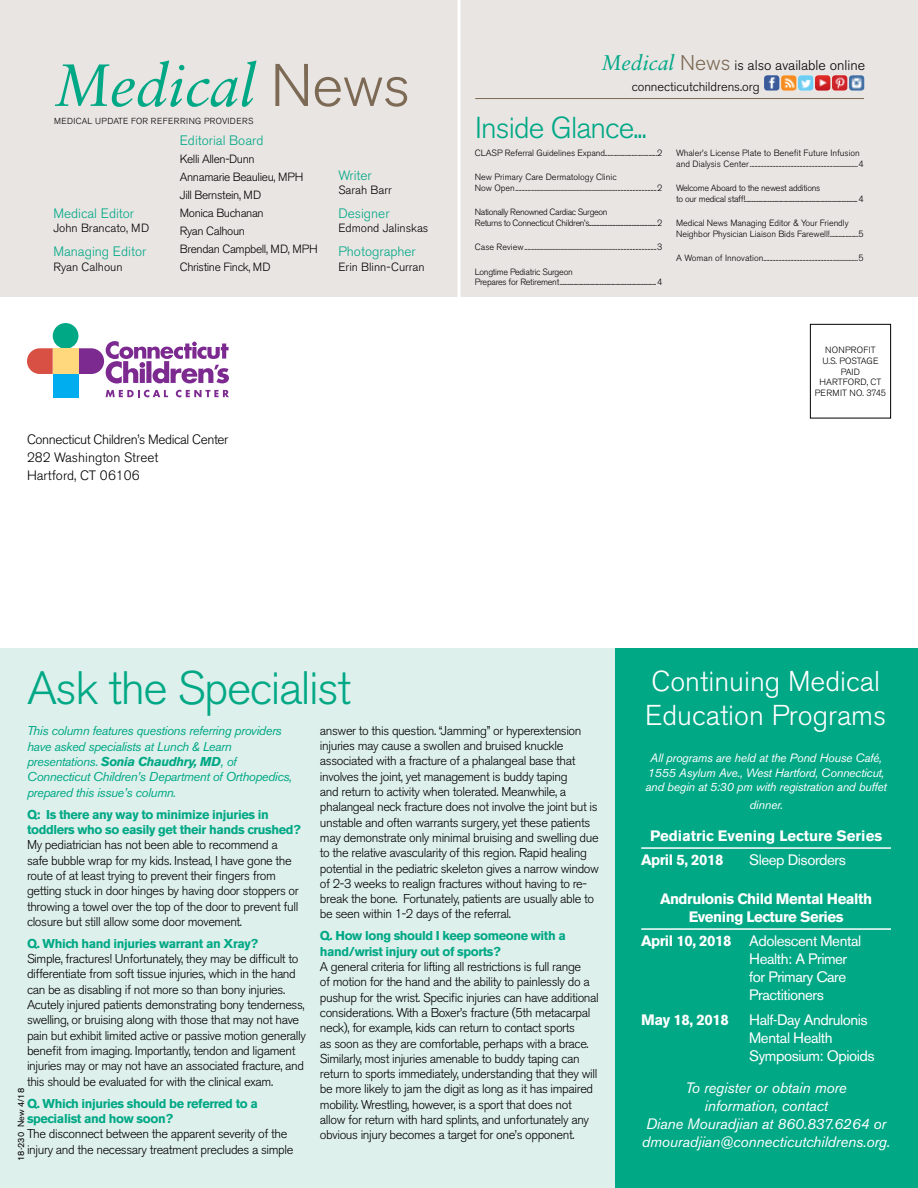
<style>
.page{position:relative;width:918px;height:1188px;background:#fff}
.page>*{position:absolute;margin:0;border:0;box-sizing:border-box;transform-origin:0 0}
.t1{font:italic 59.55px "Sabon";letter-spacing:-.01em;color:#00a886}
.t2{font:300 46.5px "Akzidenz Grotesk BE";letter-spacing:-.03em;color:#00a886}
.t3{font:300 30px "Akzidenz Grotesk BE";letter-spacing:-.03em;color:#00a886}
.t4{font:300 28.5px/34.2px "Akzidenz Grotesk BE";color:#fff}
.t5{font:15px/18px "Akzidenz Grotesk BE";letter-spacing:-.03em;color:#fff}
.t6{font:italic 15px/18px "Akzidenz Grotesk BE";letter-spacing:-.01em;color:#fff;text-align:center}
.t7{font:700 15px/18px "Akzidenz Grotesk BE";letter-spacing:-.03em;color:#fff;text-align:center}
.t8{font:700 15px/24.8px "Akzidenz Grotesk BE";color:#fff}
.t9{font:300 14.1px "Akzidenz Grotesk BE";color:#000}
.t10{font:300 13.5px/18px "Akzidenz Grotesk BE";letter-spacing:-.03em;color:#000}
.t11{font:300 13.5px "Akzidenz Grotesk BE";color:#00a886}
.t12{font:300 12.75px/15.3px "Akzidenz Grotesk BE";letter-spacing:-.03em;color:#000}
.t13{font:700 12.75px/15.3px "Akzidenz Grotesk BE";letter-spacing:-.03em;color:#00a886}
.t14{font:italic 12.75px/15.3px "Akzidenz Grotesk BE";letter-spacing:-.03em;color:#00a886}
.t15{font:300 12.75px "Akzidenz Grotesk BE";letter-spacing:-.005em;color:#000}
.t16{font:italic 12px/14.4px "Akzidenz Grotesk BE";letter-spacing:-.02em;color:#fff;text-align:center}
.t17{font:300 11.85px/18px "Akzidenz Grotesk BE";letter-spacing:-.03em;color:#000}
.t18{font:300 11.85px "Akzidenz Grotesk BE";color:#000}
.t19{font:300 9px/10.8px "Akzidenz Grotesk BE";letter-spacing:-.01em;color:#000}
.t20{font:300 9px/10.8px "Akzidenz Grotesk BE";letter-spacing:-.03em;color:#000}
.t21{font:300 9px/10.8px "Akzidenz Grotesk BE";letter-spacing:-.04em;color:#000}
.t22{font:9px "Akzidenz Grotesk BE";color:#000}
.t23{font:300 8.7px "Akzidenz Grotesk BE";letter-spacing:.04em;color:#000}
.s1{font-family:"Akzidenz Grotesk BE";font-weight:300;font-style:normal;color:#7c6a55}
.s2{font-family:"Sabon";font-weight:400;font-style:italic;font-size:21.15px;color:#00a886}
.s3{font-size:21.15px;color:#7c6a55}
.s4{font-weight:700}
</style>
<div class="page">
<div style="left:0;top:648px;width:663px;height:540px;background:#def0eb"></div>
<div style="left:0;top:0;width:918px;height:296px;background:#e9e5e3"></div>
<div style="left:810px;top:324px;width:81px;height:94px;border:1px solid #000"></div>
<hr style="left:475px;top:98px;width:389px;height:1px;background:#7c6a55">
<div style="left:616px;top:648px;width:302px;height:540px;background:#00a886"></div>
<div style="left:53px;top:374px;width:25px;height:23px;background:#00aeef"></div>
<svg style="left:27px;top:323px;width:202px;height:61px"></svg>
<svg style="left:106px;top:390px;width:62px;height:7px"></svg>
<svg style="left:176px;top:390px;width:53px;height:7px"></svg>
<img style="left:764px;top:75px;width:15px;height:16px">
<img style="left:781px;top:75px;width:15px;height:16px">
<img style="left:798px;top:75px;width:15px;height:16px">
<img style="left:815px;top:75px;width:15px;height:16px">
<img style="left:832px;top:75px;width:15px;height:16px">
<img style="left:849px;top:75px;width:15px;height:16px">
<hr style="left:458px;top:0;width:2px;height:302px;background:#fff">
<hr style="left:641px;top:847px;width:250px;height:2px;background:#fff">
<hr style="left:641px;top:928px;width:250px;height:2px;background:#fff">
<h1 class="t1" style="left:54px;top:51px;width:358px">Medical <span class="s1">News</span></h1>
<p class="t23" style="left:54px;top:116px;width:201px">MEDICAL UPDATE FOR REFERRING PROVIDERS</p>
<p class="t11" style="left:53px;top:206px;width:82px">Medical Editor</p>
<p class="t18" style="left:53px;top:222px;width:97px">John Brancato, MD</p>
<p class="t11" style="left:53px;top:244px;width:94px">Managing Editor</p>
<p class="t18" style="left:53px;top:260px;width:71px">Ryan Calhoun</p>
<p class="t11" style="left:180px;top:132px;width:85px">Editorial Board</p>
<p class="t17" style="left:180px;top:150px;width:140px">Kelli Allen-Dunn<br>Annamarie Beaulieu, MPH<br>Jill Bernstein, MD<br>Monica Buchanan<br>Ryan Calhoun<br>Brendan Campbell, MD, MPH<br>Christine Finck, MD</p>
<p class="t11" style="left:338px;top:168px;width:35px">Writer</p>
<p class="t18" style="left:338px;top:184px;width:55px">Sarah Barr</p>
<p class="t11" style="left:338px;top:206px;width:53px">Designer</p>
<p class="t18" style="left:338px;top:222px;width:91px">Edmond Jalinskas</p>
<p class="t11" style="left:338px;top:244px;width:79px">Photographer</p>
<p class="t18" style="left:338px;top:260px;width:88px">Erin Blinn-Curran</p>
<p class="t10" style="left:27px;top:431px;width:203px">Connecticut Children’s Medical Center<br>282 Washington Street<br>Hartford, CT 06106</p>
<p class="t9" style="left:602px;top:57px;width:265px"><span class="s2">Medical</span> <span class="s3">News</span> is also available online</p>
<p class="t15" style="left:632px;top:79px;width:129px">connecticutchildrens.org</p>
<h3 class="t3" style="left:475px;top:111px;width:173px">Inside Glance...</h3>
<p class="t19" style="left:475px;top:147px;width:189px">CLASP Referral Guidelines Expand.....................................2</p>
<p class="t19" style="left:475px;top:172px;width:189px">New Primary Care Dermatology Clinic<br>Now Open..............................................................................................2</p>
<p class="t21" style="left:475px;top:207px;width:189px">Nationally Renowned Cardiac Surgeon<br>Returns to Connecticut Children’s...........................................................2</p>
<p class="t19" style="left:475px;top:242px;width:189px">Case Review........................................................................................3</p>
<p class="t20" style="left:475px;top:266px;width:189px">Longtime Pediatric Surgeon<br>Prepares for Retirement..............................................................................4</p>
<p class="t19" style="left:676px;top:147px;width:189px">Whaler’s License Plate to Benefit Future Infusion and Dialysis Center........................................................................4</p>
<p class="t20" style="left:676px;top:183px;width:189px">Welcome Aboard to the newest additions<br>to our medical staff!...........................................................................................4</p>
<p class="t19" style="left:676px;top:218px;width:189px">Medical News Managing Editor &amp; Your Friendly<br>Neighbor Physician Liaison Bids Farewell!....................5</p>
<p class="t19" style="left:676px;top:253px;width:189px">A Woman of Innovation...............................................................5</p>
<p class="t19" style="left:815px;top:345px;width:73px;text-align:center">NONPROFIT<br>U.S. POSTAGE<br>PAID<br>HARTFORD, CT<br>PERMIT NO. 3745</p>
<h2 class="t2" style="left:27px;top:662px;width:325px">Ask the Specialist</h2>
<p class="t14" style="left:27px;top:723px;width:267px">This column features questions referring providers have asked specialists at Lunch &amp; Learn presentations. <span class="s4">Sonia Chaudhry, MD</span>, of Connecticut Children’s Department of Orthopedics, prepared this issue’s column.</p>
<p class="t13" style="left:27px;top:807px;width:275px">Q: Is there any way to minimize injuries in toddlers who so easily get their hands crushed?</p>
<p class="t12" style="left:27px;top:838px;width:273px">My pediatrician has not been able to recommend a safe bubble wrap for my kids. Instead, I have gone the route of at least trying to prevent their fingers from getting stuck in door hinges by having door stoppers or throwing a towel over the top of the door to prevent full closure but still allow some door movement.</p>
<p class="t13" style="left:27px;top:936px;width:233px">Q. Which hand injuries warrant an Xray?</p>
<p class="t12" style="left:27px;top:951px;width:281px">Simple, fractures! Unfortunately, they may be difficult to differentiate from soft tissue injuries, which in the hand can be as disabling if not more so than bony injuries.<br>Acutely injured patients demonstrating bony tenderness, swelling, or bruising along with those that may not have pain but exhibit limited active or passive motion generally benefit from imaging. Importantly, tendon and ligament injuries may or may not have an associated fracture, and this should be evaluated for with the clinical exam.</p>
<p class="t13" style="left:27px;top:1096px;width:232px">Q. Which injuries should be referred to a specialist and how soon?</p>
<p class="t12" style="left:27px;top:1126px;width:268px">The disconnect between the apparent severity of the injury and the necessary treatment precludes a simple</p>
<p class="t12" style="left:320px;top:723px;width:281px">answer to this question. “Jamming” or hyperextension injuries may cause a swollen and bruised knuckle associated with a fracture of a phalangeal base that involves the joint, yet management is buddy taping<br>and return to activity when tolerated. Meanwhile, a phalangeal neck fracture does not involve the joint but is unstable and often warrants surgery, yet these patients may demonstrate only minimal bruising and swelling due to the relative avascularity of this region. Rapid healing potential in the pediatric skeleton gives a narrow window of 2-3 weeks to realign fractures without having to re&shy;break the bone. Fortunately, patients are usually able to be seen within 1-2 days of the referral.</p>
<p class="t13" style="left:320px;top:929px;width:247px">Q. How long should I keep someone with a hand/wrist injury out of sports?</p>
<p class="t12" style="left:320px;top:959px;width:280px">A general criteria for lifting all restrictions is full range<br>of motion for the hand and the ability to painlessly do a pushup for the wrist. Specific injuries can have additional considerations. With a Boxer’s fracture (5th metacarpal neck), for example, kids can return to contact sports<br>as soon as they are comfortable, perhaps with a brace.<br>Similarly, most injuries amenable to buddy taping can return to sports immediately, understanding that they will be more likely to jam the digit as long as it has impaired mobility. Wrestling, however, is a sport that does not allow for return with hard splints, and unfortunately any obvious injury becomes a target for one’s opponent.</p>
<p class="t22" style="left:16px;top:1161px;width:74px;rotate:-90deg">18-230 New 4/18</p>
<h3 class="t4" style="left:645px;top:664px;width:243px">Continuing Medical<br>Education Programs</h3>
<p class="t16" style="left:645px;top:751px;width:243px">All programs are held at the Pond House Café,<br>1555 Asylum Ave., West Hartford, Connecticut, and begin at 5:30 pm with registration and buffet</p>
<p class="t16" style="left:749px;top:798px;width:35px">dinner.</p>
<p class="t8" style="left:641px;top:823px;width:242px;text-indent:9px">Pediatric Evening Lecture Series<br>April 5, 2018</p>
<p class="t5" style="left:749px;top:851px;width:98px">Sleep Disorders</p>
<p class="t7" style="left:660px;top:889px;width:213px">Andrulonis Child Mental Health<br>Evening Lecture Series</p>
<p class="t5" style="left:749px;top:932px;width:114px;text-indent:-108px"><span class="s4">April 10, 2018</span> Adolescent Mental<br>Health: A Primer for Primary Care<br>Practitioners</p>
<p class="t7" style="left:641px;top:1011px;width:89px">May 18, 2018</p>
<p class="t5" style="left:749px;top:1011px;width:127px">Half-Day Andrulonis<br>Mental Health<br>Symposium: Opioids</p>
<p class="t6" style="left:642px;top:1078px;width:250px">To register or obtain more<br>information, contact<br>Diane Mouradjian at 860.837.6264 or dmouradjian@connecticutchildrens.org.</p>
</div>
